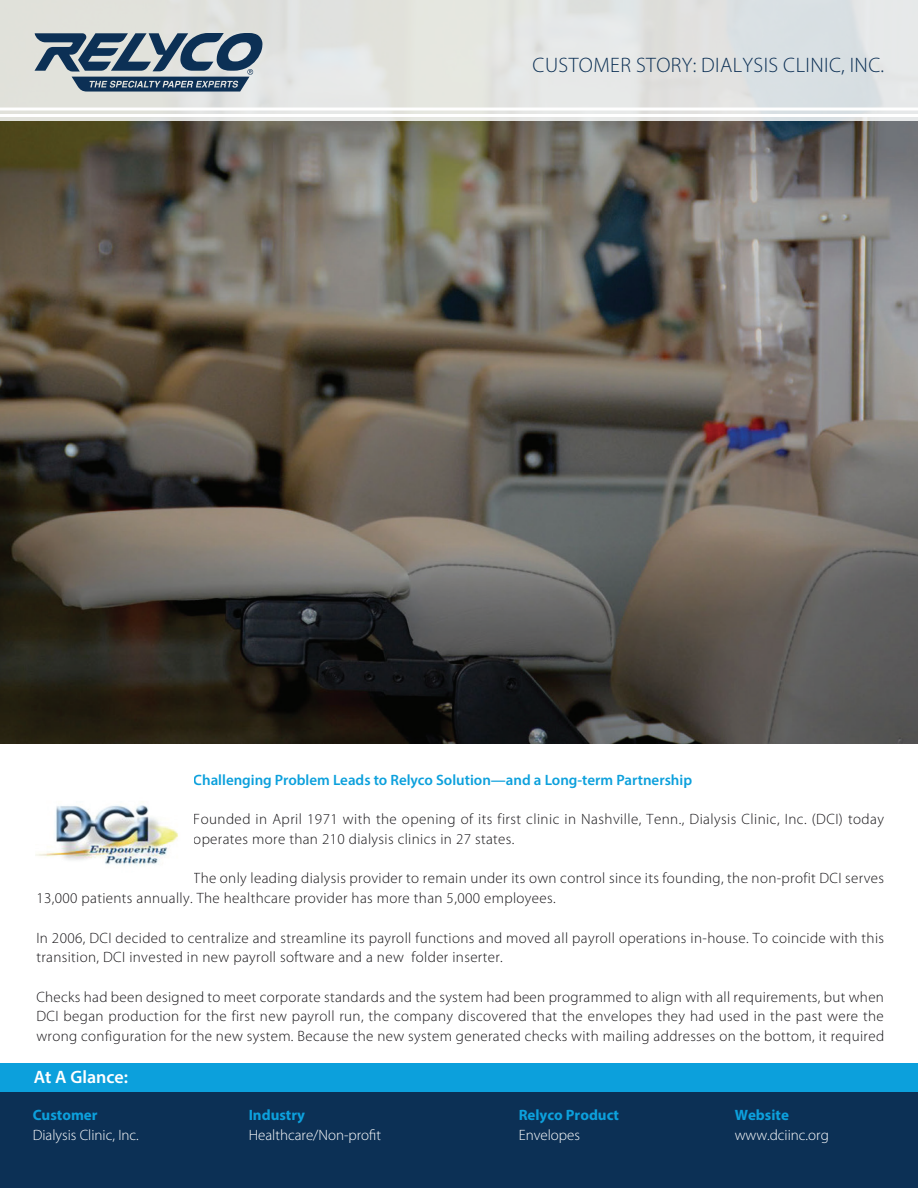
<style>
.page{position:relative;width:918px;height:1188px;background:#fff}
.page>*{position:absolute;margin:0;border:0;box-sizing:border-box;transform-origin:0 0}
.t1{font:300 21px "Myriad Pro";letter-spacing:.02em;color:#0c3055}
.t2{font:600 18px "Myriad Pro";color:#fff}
.t3{font:300 15px/19.5px "Myriad Pro";letter-spacing:.025em;color:#171518}
.t4{font:600 15px "Myriad Pro";color:#0ca0dc}
.t5{font:300 15px "Myriad Pro";color:#fff}
.t6{font:700 15px "Myriad Pro";color:#0ca0dc}
</style>
<div class="page">
<div style="left:0;top:1063px;width:918px;height:53px;background:#0ca0dc"></div>
<div style="left:0;top:1093px;width:918px;height:95px;background:#0c3055"></div>
<img style="left:0;top:122px;width:918px;height:621px">
<div style="left:0;top:0;width:918px;height:122px;background:#e2e2e2"></div>
<svg style="left:34px;top:33px;width:229px;height:59px"></svg>
<hr style="left:0;top:108px;width:918px;height:3px;background:#fff">
<hr style="left:0;top:114px;width:918px;height:3px;background:#fff">
<img style="left:35px;top:805px;width:144px;height:61px">
<h1 class="t1" style="left:533px;top:53px;width:353px">CUSTOMER STORY: DIALYSIS CLINIC, INC.</h1>
<p class="t4" style="left:193px;top:770px;width:500px">Challenging Problem Leads to Relyco Solution—and a Long-term Partnership</p>
<p class="t3" style="left:193px;top:810px;width:692px">Founded in April 1971 with the opening of its first clinic in Nashville, Tenn., Dialysis Clinic, Inc. (DCI) today operates more than 210 dialysis clinics in 27 states.</p>
<p class="t3" style="left:36px;top:869px;width:849px;text-indent:157px">The only leading dialysis provider to remain under its own control since its founding, the non-profit DCI serves<br>13,000 patients annually. The healthcare provider has more than 5,000 employees.</p>
<p class="t3" style="left:36px;top:928px;width:849px">In 2006, DCI decided to centralize and streamline its payroll functions and moved all payroll operations in-house. To coincide with this transition, DCI invested in new payroll software and a new folder inserter.</p>
<p class="t3" style="left:36px;top:987px;width:849px;text-align:justify">Checks had been designed to meet corporate standards and the system had been programmed to align with all requirements, but when DCI began production for the first new payroll run, the company discovered that the envelopes they had used in the past were the wrong configuration for the new system. Because the new system generated checks with mailing addresses on the bottom, it required</p>
<p class="t2" style="left:34px;top:1066px;width:96px">At A Glance:</p>
<p class="t6" style="left:33px;top:1105px;width:66px">Customer</p>
<p class="t6" style="left:249px;top:1105px;width:58px">Industry</p>
<p class="t6" style="left:519px;top:1105px;width:102px">Relyco Product</p>
<p class="t6" style="left:735px;top:1105px;width:56px">Website</p>
<p class="t5" style="left:33px;top:1126px;width:108px">Dialysis Clinic, Inc.</p>
<p class="t5" style="left:249px;top:1126px;width:134px">Healthcare/Non-profit</p>
<p class="t5" style="left:519px;top:1126px;width:63px">Envelopes</p>
<p class="t5" style="left:735px;top:1126px;width:96px">www.dciinc.org</p>
</div>
